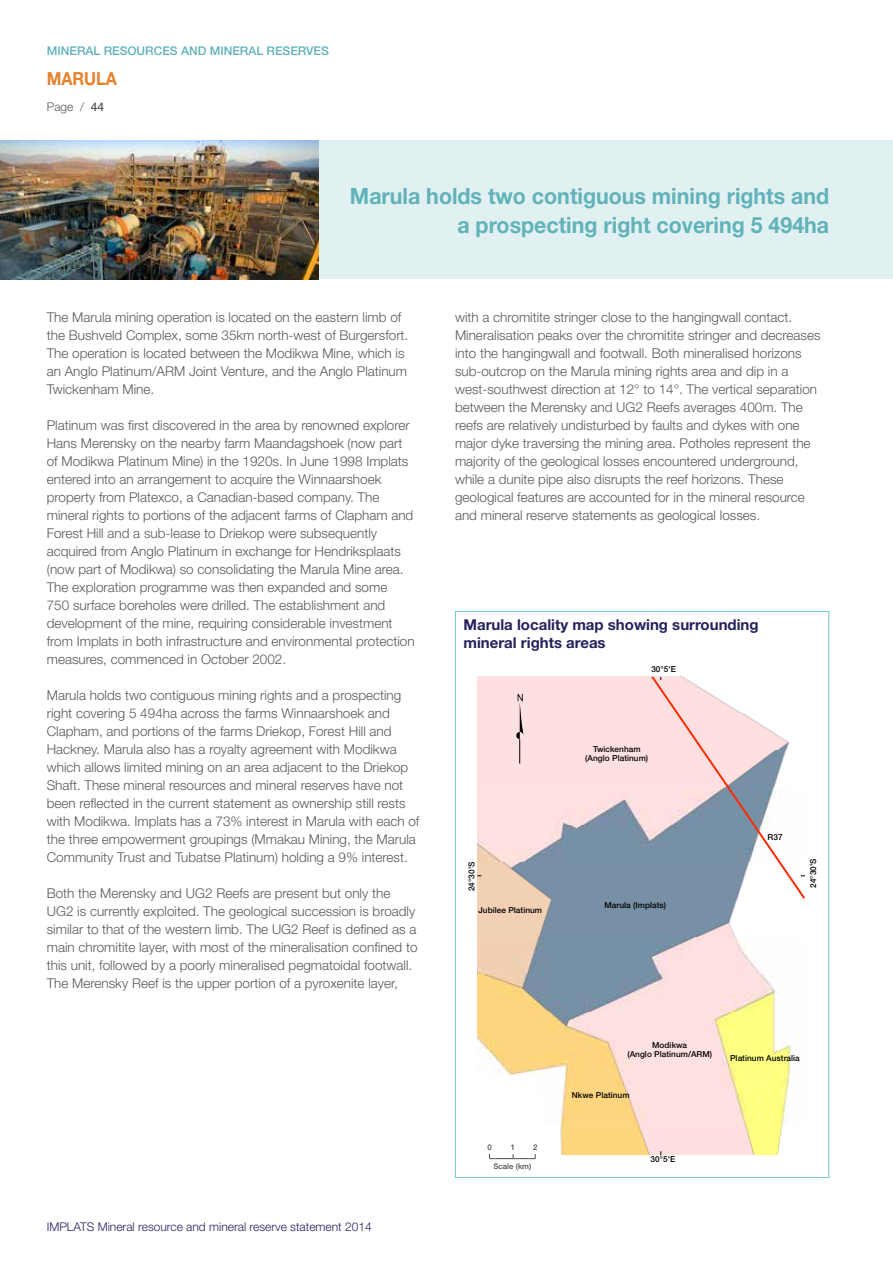
<style>
.page{position:relative;width:893px;height:1263px;background:#fff}
.page>*{position:absolute;margin:0;border:0;box-sizing:border-box;transform-origin:0 0}
.t1{font:700 22.5px/28.5px "Helvetica Neue LT Std";color:#61b2b9;text-align:right;scale:.95 1}
.t2{font:700 18px "Helvetica Neue LT Std";color:#e6802d;scale:.9 1}
.t3{font:700 15px/18px "Helvetica Neue LT Std";color:#25215d}
.t4{font:300 13.5px/18px "Helvetica Neue LT Std";color:#58595b}
.t5{font:300 12px "Helvetica Neue LT Std";color:#25215d}
.t6{font:500 12px "Helvetica Neue LT Std";color:#61b2b9}
.t7{font:300 12px "Helvetica Neue LT Std";color:#58595b}
.t8{font:500 8.25px/9px "Helvetica Neue LT Std";letter-spacing:.005em;color:#000;text-align:center}
.t9{font:500 7.8px "Helvetica Neue LT Std";letter-spacing:.005em;color:#4d4d4f}
.s1{font-weight:500}
</style>
<div class="page">
<div style="left:319px;top:140px;width:574px;height:139px;background:#e1f1f2"></div>
<img style="left:0;top:140px;width:319px;height:139px">
<img style="left:478px;top:677px;width:314px;height:410px">
<img style="left:560px;top:1087px;width:229px;height:37px">
<img style="left:560px;top:1124px;width:223px;height:31px">
<div style="left:485px;top:1077px;width:18px;height:9px;background:#fff"></div>
<svg style="left:649px;top:677px;width:156px;height:223px"></svg>
<svg style="left:516px;top:694px;width:7px;height:69px"></svg>
<svg style="left:489px;top:1154px;width:47px;height:5px"></svg>
<p class="t6" style="left:47px;top:44px;width:284px">MINERAL RESOURCES AND MINERAL RESERVES</p>
<p class="t2" style="left:47px;top:68px;width:79px">MARULA</p>
<p class="t7" style="left:47px;top:99px;width:59px">Page / <span class="s1">44</span></p>
<p class="t1" style="left:350px;top:181px;width:506px">Marula holds two contiguous mining rights and a prospecting right covering 5 494ha</p>
<p class="t4" style="left:47px;top:308px;width:363px">The Marula mining operation is located on the eastern limb of the Bushveld Complex, some 35km north-west of Burgersfort.<br>The operation is located between the Modikwa Mine, which is an Anglo Platinum/ARM Joint Venture, and the Anglo Platinum Twickenham Mine.</p>
<p class="t4" style="left:47px;top:416px;width:369px">Platinum was first discovered in the area by renowned explorer Hans Merensky on the nearby farm Maandagshoek (now part of Modikwa Platinum Mine) in the 1920s. In June 1998 Implats entered into an arrangement to acquire the Winnaarshoek property from Platexco, a Canadian-based company. The mineral rights to portions of the adjacent farms of Clapham and Forest Hill and a sub-lease to Driekop were subsequently acquired from Anglo Platinum in exchange for Hendriksplaats (now part of Modikwa) so consolidating the Marula Mine area.<br>The exploration programme was then expanded and some<br>750 surface boreholes were drilled. The establishment and development of the mine, requiring considerable investment from Implats in both infrastructure and environmental protection measures, commenced in October 2002.</p>
<p class="t4" style="left:47px;top:686px;width:374px">Marula holds two contiguous mining rights and a prospecting right covering 5 494ha across the farms Winnaarshoek and Clapham, and portions of the farms Driekop, Forest Hill and Hackney. Marula also has a royalty agreement with Modikwa which allows limited mining on an area adjacent to the Driekop Shaft. These mineral resources and mineral reserves have not been reflected in the current statement as ownership still rests with Modikwa. Implats has a 73% interest in Marula with each of the three empowerment groupings (Mmakau Mining, the Marula Community Trust and Tubatse Platinum) holding a 9% interest.</p>
<p class="t4" style="left:47px;top:884px;width:372px">Both the Merensky and UG2 Reefs are present but only the UG2 is currently exploited. The geological succession is broadly similar to that of the western limb. The UG2 Reef is defined as a main chromitite layer, with most of the mineralisation confined to this unit, followed by a poorly mineralised pegmatoidal footwall.<br>The Merensky Reef is the upper portion of a pyroxenite layer,</p>
<p class="t5" style="left:47px;top:1219px;width:327px">IMPLATS Mineral resource and mineral reserve statement 2014</p>
<p class="t4" style="left:455px;top:308px;width:367px">with a chromitite stringer close to the hangingwall contact.<br>Mineralisation peaks over the chromitite stringer and decreases into the hangingwall and footwall. Both mineralised horizons sub-outcrop on the Marula mining rights area and dip in a west-southwest direction at 12° to 14°. The vertical separation between the Merensky and UG2 Reefs averages 400m. The reefs are relatively undisturbed by faults and dykes with one major dyke traversing the mining area. Potholes represent the majority of the geological losses encountered underground, while a dunite pipe also disrupts the reef horizons. These geological features are accounted for in the mineral resource and mineral reserve statements as geological losses.</p>
<p class="t3" style="left:463px;top:616px;width:297px">Marula locality map showing surrounding mineral rights areas</p>
<p class="t8" style="left:651px;top:664px;width:26px">30°5'E</p>
<p class="t8" style="left:585px;top:744px;width:64px">Twickenham (Anglo Platinum)</p>
<p class="t8" style="left:767px;top:832px;width:17px">R37</p>
<p class="t8" style="left:467px;top:891px;width:31px;rotate:-90deg">24°30'S</p>
<p class="t8" style="left:809px;top:888px;width:31px;rotate:-90deg">24°30'S</p>
<p class="t8" style="left:478px;top:906px;width:65px">Jubilee Platinum</p>
<p class="t8" style="left:604px;top:900px;width:63px">Marula (Implats)</p>
<p class="t9" style="left:487px;top:1142px;width:6px">0</p>
<p class="t9" style="left:511px;top:1142px;width:6px">1</p>
<p class="t9" style="left:533px;top:1142px;width:6px">2</p>
<p class="t9" style="left:493px;top:1161px;width:39px">Scale (km)</p>
<p class="t8" style="left:627px;top:1040px;width:86px">Modikwa<br>(Anglo Platinum/ARM)</p>
<p class="t8" style="left:572px;top:1090px;width:59px">Nkwe Platinum</p>
<p class="t8" style="left:730px;top:1053px;width:71px">Platinum Australia</p>
<p class="t8" style="left:651px;top:1155px;width:26px">30°5'E</p>
</div>
